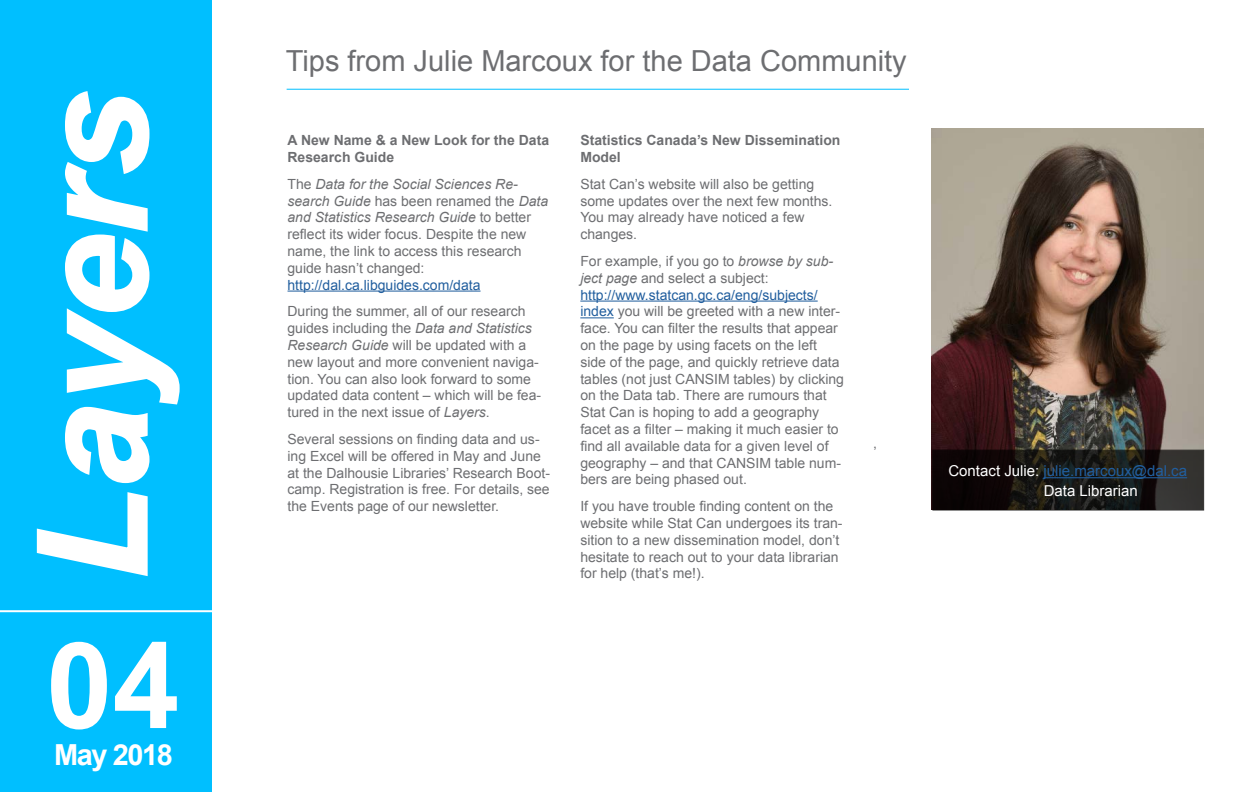
<style>
.page{position:relative;width:1260px;height:792px;background:#fff}
.page>*{position:absolute;margin:0;border:0;box-sizing:border-box;transform-origin:0 0}
.t1{font:italic 700 152px "Arial";color:#fff}
.t2{font:700 120px "Arial";color:#fff}
.t3{font:29px "Arial";color:#6d6e71}
.t4{font:700 29px "Arial";letter-spacing:-.05em;color:#fff}
.t5{font:15px/19.9px "Arial";color:#fff}
.t6{font:14px/16.8px "Arial";color:#6d6e71}
.t7{font:700 14px/16.8px "Arial";color:#6d6e71}
.t8{font:14px "Arial";color:#215e9e}
.s1{font-style:italic}
.s2{color:#215e9e}
</style>
<div class="page">
<div style="left:0;top:0;width:212px;height:792px;background:#00bfff"></div>
<svg style="left:36px;top:492px;width:112px;height:85px"></svg>
<svg style="left:65px;top:91px;width:115px;height:393px"></svg>
<hr style="left:0;top:610px;width:212px;height:2px;background:#fff">
<hr style="left:287px;top:89px;width:622px;height:1px;background:#00bfff">
<hr style="left:288px;top:291px;width:193px;height:1px;background:#215e9e">
<hr style="left:580px;top:301px;width:238px;height:1px;background:#215e9e">
<hr style="left:580px;top:317px;width:34px;height:1px;background:#215e9e">
<img style="left:931px;top:129px;width:273px;height:380px">
<svg style="left:932px;top:450px;width:272px;height:61px;background:#1b1918"></svg>
<hr style="left:1044px;top:477px;width:143px;height:1px;background:#215e9e">
<h1 class="t1" style="left:-5px;top:582px;width:492px;rotate:-90deg">Layers</h1>
<h2 class="t2" style="left:46px;top:607px;width:135px">04</h2>
<h3 class="t4" style="left:54px;top:736px;width:120px">May 2018</h3>
<h3 class="t3" style="left:286px;top:42px;width:622px">Tips from Julie Marcoux for the Data Community</h3>
<p class="t7" style="left:288px;top:132px;width:263px">A New Name &amp; a New Look for the Data<br>Research Guide</p>
<p class="t6" style="left:288px;top:176px;width:262px">The <span class="s1">Data for the Social Sciences Re&shy;search Guide</span> has been renamed the <span class="s1">Data and Statistics Research Guide</span> to better reflect its wider focus. Despite the new name, the link to access this research guide hasn’t changed:</p>
<p class="t8" style="left:288px;top:276px;width:194px">http://dal.ca.libguides.com/data</p>
<p class="t6" style="left:288px;top:303px;width:255px">During the summer, all of our research guides including the <span class="s1">Data and Statistics Research Guide</span> will be updated with a new layout and more convenient naviga&shy;tion. You can also look forward to some updated data content – which will be fea&shy;tured in the next issue of <span class="s1">Layers</span>.</p>
<p class="t6" style="left:288px;top:431px;width:264px">Several sessions on finding data and us&shy;ing Excel will be offered in May and June at the Dalhousie Libraries’ Research Boot&shy;camp. Registration is free. For details, see the Events page of our newsletter.</p>
<p class="t7" style="left:580px;top:132px;width:262px">Statistics Canada’s New Dissemination<br>Model</p>
<p class="t6" style="left:580px;top:176px;width:254px">Stat Can’s website will also be getting some updates over the next few months.<br>You may already have noticed a few changes.</p>
<p class="t6" style="left:580px;top:253px;width:265px">For example, if you go to <span class="s1">browse by sub&shy;ject page</span> and select a subject: <span class="s2">http://www.statcan.gc.ca/eng/subjects/ index</span> you will be greeted with a new inter&shy;face. You can filter the results that appear on the page by using facets on the left side of the page, and quickly retrieve data tables (not just CANSIM tables) by clicking on the Data tab. There are rumours that Stat Can is hoping to add a geography facet as a filter – making it much easier to find all available data for a given level of geography – and that CANSIM table num&shy;bers are being phased out.</p>
<p class="t6" style="left:580px;top:498px;width:264px">If you have trouble finding content on the website while Stat Can undergoes its tran&shy;sition to a new dissemination model, don’t hesitate to reach out to your data librarian for help (that’s me!).</p>
<p class="t6" style="left:873px;top:434px;width:5px">,</p>
<p class="t5" style="left:1044px;top:461px;width:145px;text-indent:-95px">Contact Julie: <span class="s2">julie.marcoux@dal.ca<br></span>Data Librarian</p>
</div>
